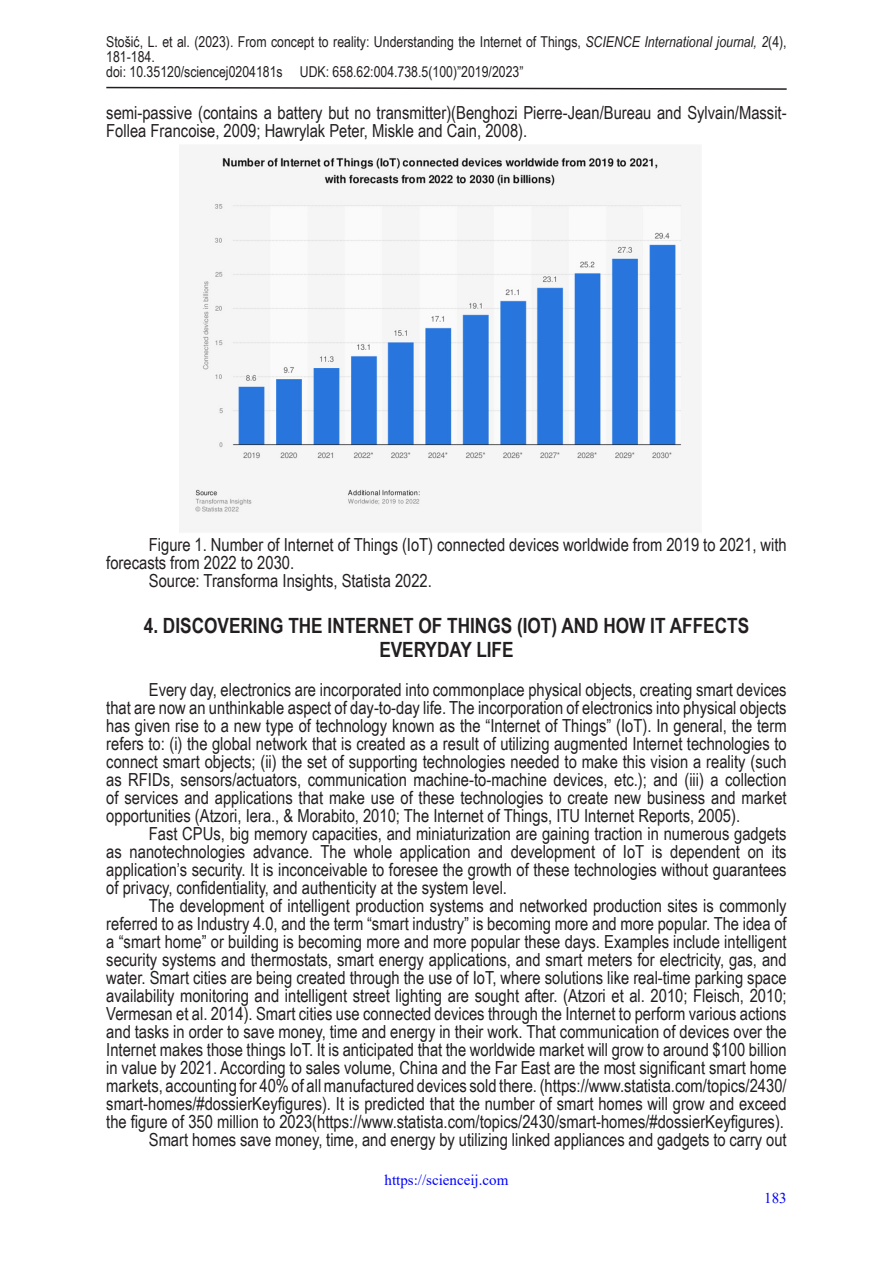
<style>
.page{position:relative;width:893px;height:1263px;background:#fff}
.page>*{position:absolute;margin:0;border:0;box-sizing:border-box;transform-origin:0 0}
.Subheading{font:700 21px/24.2px "Arial Narrow";color:#231f20;text-align:center}
.TEXT_NOVI{font:18px/18px "Arial Narrow";color:#231f20;text-align:justify}
.t1{font:15px/15px "Arial Narrow";color:#231f20}
.t2{font:15px "Times New Roman";color:#00f}
.s1{font-style:italic}
</style>
<div class="page">
<svg style="left:106px;top:86px;width:681px;height:4px"></svg>
<img style="left:179px;top:145px;width:521px;height:387px">
<p class="t1" style="left:106px;top:34px;width:682px">Stošić, L. et al. (2023). From concept to reality: Understanding the Internet of Things, <span class="s1">SCIENCE International journal, 2</span>(4),<br>181-184.<br>doi: 10.35120/sciencej0204181s UDK: 658.62:004.738.5(100)”2019/2023”</p>
<p class="TEXT_NOVI" style="left:106px;top:103px;width:682px">semi-passive (contains a battery but no transmitter)(Benghozi Pierre-Jean/Bureau and Sylvain/Massit-<br>Follea Francoise, 2009; Hawrylak Peter, Miskle and Cain, 2008).</p>
<p class="TEXT_NOVI" style="left:106px;top:535px;width:682px;text-indent:43px">Figure 1. Number of Internet of Things (IoT) connected devices worldwide from 2019 to 2021, with forecasts from 2022 to 2030.</p>
<p class="TEXT_NOVI" style="left:149px;top:571px;width:285px">Source: Transforma Insights, Statista 2022.</p>
<p class="Subheading" style="left:144px;top:612px;width:607px">4. DISCOVERING THE INTERNET OF THINGS (IOT) AND HOW IT AFFECTS<br>EVERYDAY LIFE</p>
<p class="TEXT_NOVI" style="left:106px;top:680px;width:682px;text-indent:43px">Every day, electronics are incorporated into commonplace physical objects, creating smart devices that are now an unthinkable aspect of day-to-day life. The incorporation of electronics into physical objects has given rise to a new type of technology known as the “Internet of Things” (IoT). In general, the term refers to: (i) the global network that is created as a result of utilizing augmented Internet technologies to connect smart objects; (ii) the set of supporting technologies needed to make this vision a reality (such as RFIDs, sensors/actuators, communication machine-to-machine devices, etc.); and (iii) a collection of services and applications that make use of these technologies to create new business and market opportunities (Atzori, Iera., &amp; Morabito, 2010; The Internet of Things, ITU Internet Reports, 2005).</p>
<p class="TEXT_NOVI" style="left:106px;top:824px;width:682px;text-indent:43px">Fast CPUs, big memory capacities, and miniaturization are gaining traction in numerous gadgets as nanotechnologies advance. The whole application and development of IoT is dependent on its application’s security. It is inconceivable to foresee the growth of these technologies without guarantees of privacy, confidentiality, and authenticity at the system level.</p>
<p class="TEXT_NOVI" style="left:106px;top:896px;width:682px;text-indent:43px">The development of intelligent production systems and networked production sites is commonly referred to as Industry 4.0, and the term “smart industry” is becoming more and more popular. The idea of a “smart home” or building is becoming more and more popular these days. Examples include intelligent security systems and thermostats, smart energy applications, and smart meters for electricity, gas, and water. Smart cities are being created through the use of IoT, where solutions like real-time parking space availability monitoring and intelligent street lighting are sought after. (Atzori et al. 2010; Fleisch, 2010; Vermesan et al. 2014). Smart cities use connected devices through the Internet to perform various actions and tasks in order to save money, time and energy in their work. That communication of devices over the Internet makes those things IoT. It is anticipated that the worldwide market will grow to around $100 billion in value by 2021. According to sales volume, China and the Far East are the most significant smart home markets, accounting for 40% of all manufactured devices sold there. (https://www.statista.com/topics/2430/ smart-homes/#dossierKeyfigures). It is predicted that the number of smart homes will grow and exceed the figure of 350 million to 2023(https://www.statista.com/topics/2430/smart-homes/#dossierKeyfigures).</p>
<p class="TEXT_NOVI" style="left:149px;top:1130px;width:639px">Smart homes save money, time, and energy by utilizing linked appliances and gadgets to carry out</p>
<p class="t2" style="left:385px;top:1169px;width:125px">https://scienceij.com</p>
<p class="t2" style="left:764px;top:1187px;width:24px">183</p>
</div>
